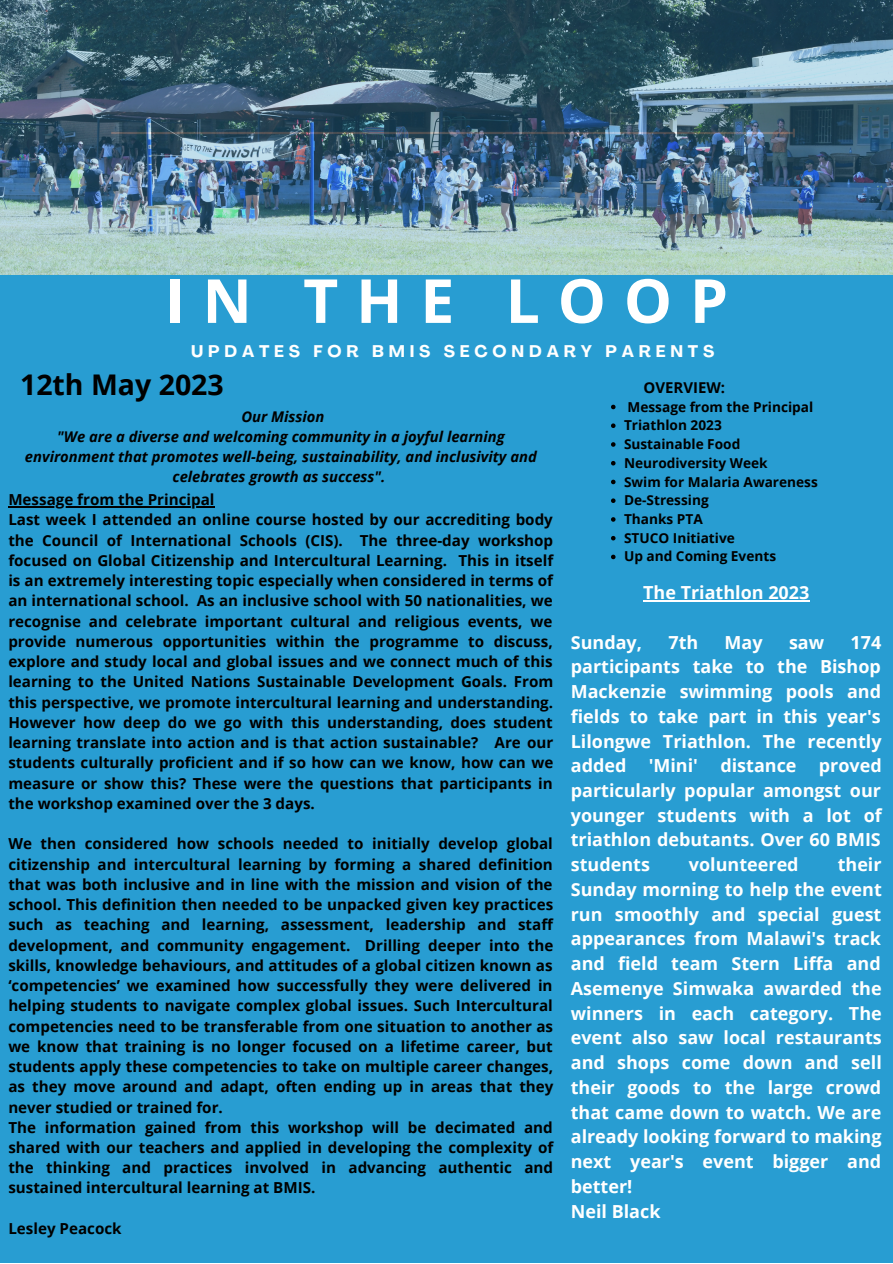
<style>
.page{position:relative;width:893px;height:1264px;background:#fff}
.page>*{position:absolute;margin:0;border:0;box-sizing:border-box;transform-origin:0 0}
.t1{font:700 60.75px "Open Sans";letter-spacing:.29em;color:#fff}
.t2{font:700 28.5px "Open Sans";color:#000}
.t3{font:700 18px/24.8px "Open Sans";color:#fff;text-align:justify}
.t4{font:700 16.65px "Agrandir";letter-spacing:.29em;color:#fff}
.t5{font:700 15.15px/20.2px "Open Sans";color:#000;text-align:justify}
.t6{font:700 15px "Open Sans";color:#000}
.t7{font:italic 700 14.7px/20.2px "Open Sans";color:#000;text-align:center}
.t8{font:700 13.65px "Open Sans";color:#000}
</style>
<div class="page">
<div style="left:0;top:0;width:892px;height:1262px;background:#289dd2"></div>
<img style="left:0;top:0;width:892px;height:274px">
<svg style="left:611px;top:405px;width:4px;height:4px"></svg>
<svg style="left:611px;top:423px;width:4px;height:5px"></svg>
<svg style="left:611px;top:442px;width:4px;height:5px"></svg>
<svg style="left:611px;top:461px;width:4px;height:4px"></svg>
<svg style="left:611px;top:479px;width:4px;height:5px"></svg>
<svg style="left:611px;top:498px;width:4px;height:5px"></svg>
<svg style="left:611px;top:517px;width:4px;height:4px"></svg>
<svg style="left:611px;top:536px;width:4px;height:4px"></svg>
<svg style="left:611px;top:554px;width:4px;height:5px"></svg>
<hr style="left:643px;top:600px;width:166px;height:1px;background:#fff">
<hr style="left:8px;top:506px;width:206px;height:1px;background:#000">
<p class="t1" style="left:165px;top:258px;width:565px">IN THE LOOP</p>
<p class="t4" style="left:191px;top:344px;width:524px">UPDATES FOR BMIS SECONDARY PARENTS</p>
<p class="t2" style="left:20px;top:364px;width:205px">12th May 2023</p>
<p class="t6" style="left:643px;top:377px;width:83px">OVERVIEW:</p>
<p class="t8" style="left:627px;top:397px;width:187px">Message from the Principal</p>
<p class="t8" style="left:624px;top:415px;width:99px">Triathlon 2023</p>
<p class="t8" style="left:624px;top:434px;width:118px">Sustainable Food</p>
<p class="t8" style="left:624px;top:453px;width:145px">Neurodiversity Week</p>
<p class="t8" style="left:624px;top:472px;width:195px">Swim for Malaria Awareness</p>
<p class="t8" style="left:624px;top:490px;width:86px">De-Stressing</p>
<p class="t8" style="left:624px;top:509px;width:80px">Thanks PTA</p>
<p class="t8" style="left:624px;top:528px;width:112px">STUCO Initiative</p>
<p class="t8" style="left:624px;top:547px;width:154px">Up and Coming Events</p>
<p class="t7" style="left:241px;top:406px;width:84px">Our Mission</p>
<p class="t7" style="left:25px;top:426px;width:513px">"We are a diverse and welcoming community in a joyful learning environment that promotes well-being, sustainability, and inclusivity and celebrates growth as success".</p>
<p class="t5" style="left:8px;top:489px;width:208px">Message from the Principal</p>
<p class="t5" style="left:8px;top:509px;width:546px">Last week I attended an online course hosted by our accrediting body the Council of International Schools (CIS). The three-day workshop focused on Global Citizenship and Intercultural Learning. This in itself is an extremely interesting topic especially when considered in terms of an international school. As an inclusive school with 50 nationalities, we recognise and celebrate important cultural and religious events, we provide numerous opportunities within the programme to discuss, explore and study local and global issues and we connect much of this learning to the United Nations Sustainable Development Goals. From this perspective, we promote intercultural learning and understanding.<br>However how deep do we go with this understanding, does student learning translate into action and is that action sustainable? Are our students culturally proficient and if so how can we know, how can we measure or show this? These were the questions that participants in the workshop examined over the 3 days.</p>
<p class="t5" style="left:8px;top:833px;width:546px">We then considered how schools needed to initially develop global citizenship and intercultural learning by forming a shared definition that was both inclusive and in line with the mission and vision of the school. This definition then needed to be unpacked given key practices such as teaching and learning, assessment, leadership and staff development, and community engagement. Drilling deeper into the skills, knowledge behaviours, and attitudes of a global citizen known as ‘competencies’ we examined how successfully they were delivered in helping students to navigate complex global issues. Such Intercultural competencies need to be transferable from one situation to another as we know that training is no longer focused on a lifetime career, but students apply these competencies to take on multiple career changes, as they move around and adapt, often ending up in areas that they never studied or trained for.</p>
<p class="t5" style="left:8px;top:1116px;width:546px">The information gained from this workshop will be decimated and shared with our teachers and applied in developing the complexity of the thinking and practices involved in advancing authentic and sustained intercultural learning at BMIS.</p>
<p class="t5" style="left:8px;top:1217px;width:115px">Lesley Peacock</p>
<p class="t3" style="left:643px;top:579px;width:168px">The Triathlon 2023</p>
<p class="t3" style="left:570px;top:629px;width:73px">Sunday,</p>
<p class="t3" style="left:668px;top:629px;width:31px">7th</p>
<p class="t3" style="left:724px;top:629px;width:40px">May</p>
<p class="t3" style="left:789px;top:629px;width:37px">saw</p>
<p class="t3" style="left:570px;top:629px;width:312px;text-indent:280px">174 participants take to the Bishop Mackenzie swimming pools and fields to take part in this year's Lilongwe Triathlon. The recently added 'Mini' distance proved particularly popular amongst our younger students with a lot of triathlon debutants. Over 60 BMIS students</p>
<p class="t3" style="left:570px;top:851px;width:312px;text-indent:267px">their Sunday morning to help the event run smoothly and special guest appearances from Malawi's track and field team Stern Liffa and Asemenye Simwaka awarded the winners in each category. The event also saw local restaurants and shops come down and sell their goods to the large crowd that came down to watch. We are already looking forward to making next year's event bigger and better!</p>
<p class="t3" style="left:570px;top:1198px;width:91px">Neil Black</p>
<p class="t3" style="left:689px;top:851px;width:111px">volunteered</p>
</div>
